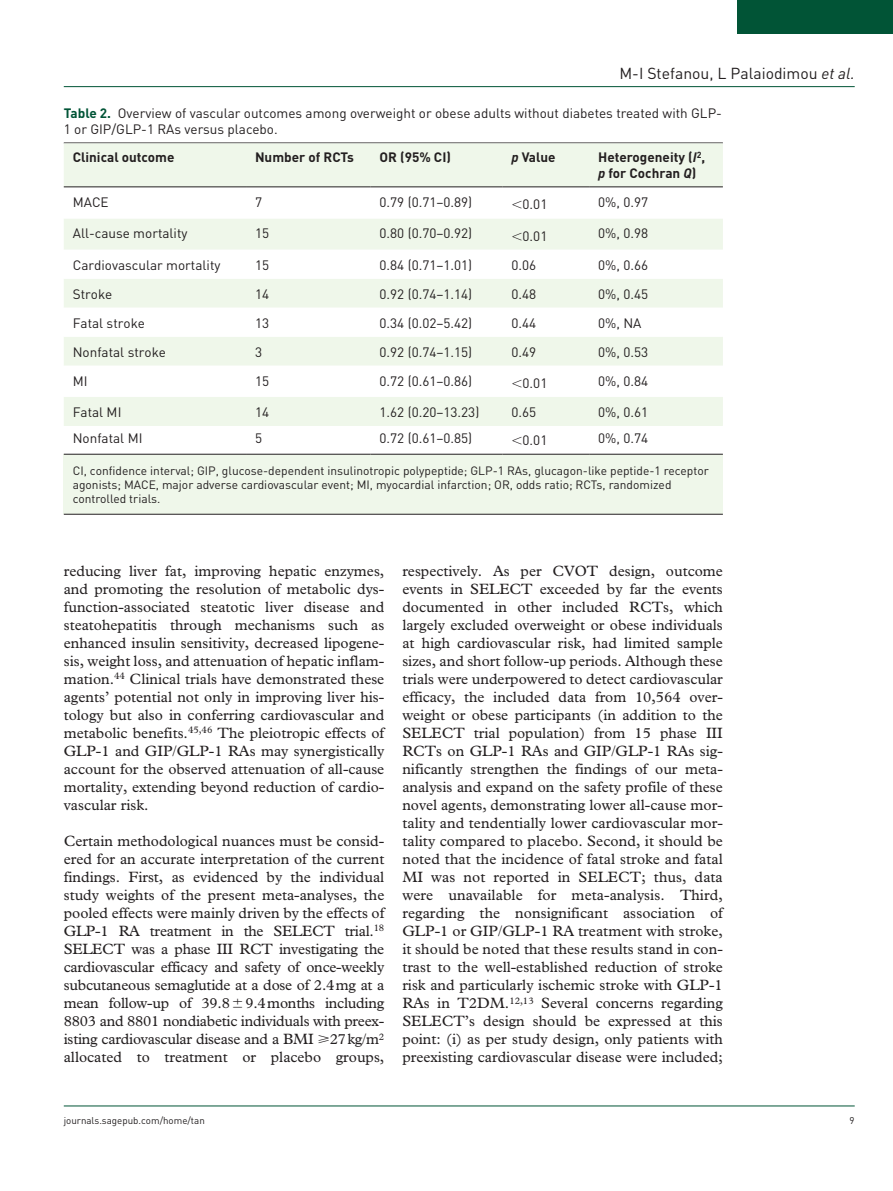
<style>
.page{position:relative;width:893px;height:1191px;background:#fff}
.page>*{position:absolute;margin:0;border:0;box-sizing:border-box;transform-origin:0 0}
.t1{font:15.75px "DIN";color:#231f20}
.t2{font:15px/18px "Plantin Std";color:#231f20;text-align:justify}
.t3{font:13.5px/15.8px "DIN";color:#231f20}
.t4{font:700 13.5px/15.8px "DIN";color:#231f20}
.t5{font:12px/14.2px "DIN";color:#231f20}
.t6{font:9.75px "DIN";color:#231f20}
.s1{font-style:italic}
.s2{font-weight:700;color:#015436}
</style>
<div class="page">
<hr style="left:64px;top:86px;width:791px;height:1px;background:#015436">
<hr style="left:64px;top:1105px;width:791px;height:1px;background:#015436">
<div style="left:738px;top:0;width:155px;height:34px;background:#015436"></div>
<div style="left:64px;top:454px;width:659px;height:59px;background:#eff7ea"></div>
<hr style="left:64px;top:514px;width:659px;height:1px;background:#231f20">
<div style="left:64px;top:143px;width:659px;height:43px;background:#eff7ea"></div>
<svg style="left:64px;top:187px;width:659px;height:267px"></svg>
<hr style="left:64px;top:186px;width:182px;height:1px;background:#231f20">
<hr style="left:246px;top:186px;width:124px;height:1px;background:#231f20">
<hr style="left:370px;top:186px;width:132px;height:1px;background:#231f20">
<hr style="left:502px;top:186px;width:87px;height:1px;background:#231f20">
<hr style="left:589px;top:186px;width:134px;height:1px;background:#231f20">
<hr style="left:64px;top:454px;width:182px;height:1px;background:#231f20">
<hr style="left:246px;top:454px;width:124px;height:1px;background:#231f20">
<hr style="left:370px;top:454px;width:132px;height:1px;background:#231f20">
<hr style="left:502px;top:454px;width:87px;height:1px;background:#231f20">
<hr style="left:589px;top:454px;width:134px;height:1px;background:#231f20">
<svg style="left:512px;top:201px;width:9px;height:8px"></svg>
<svg style="left:512px;top:232px;width:9px;height:8px"></svg>
<svg style="left:512px;top:380px;width:9px;height:7px"></svg>
<svg style="left:512px;top:437px;width:9px;height:8px"></svg>
<p class="t1" style="left:619px;top:63px;width:237px">M-I Stefanou, L Palaiodimou <span class="s1">et al.</span></p>
<p class="t3" style="left:64px;top:105px;width:660px"><span class="s2">Table 2.</span> Overview of vascular outcomes among overweight or obese adults without diabetes treated with GLP-<br>1 or GIP/GLP-1 RAs versus placebo.</p>
<p class="t4" style="left:73px;top:149px;width:103px">Clinical outcome</p>
<p class="t4" style="left:255px;top:149px;width:100px">Number of RCTs</p>
<p class="t4" style="left:379px;top:149px;width:73px">OR (95% CI)</p>
<p class="t4" style="left:511px;top:149px;width:46px"><span class="s1">p</span> Value</p>
<p class="t4" style="left:598px;top:149px;width:109px">Heterogeneity (<span class="s1">I</span><sup>2</sup>, <span class="s1">p</span> for Cochran <span class="s1">Q</span>)</p>
<p class="t3" style="left:73px;top:194px;width:37px">MACE</p>
<p class="t3" style="left:255px;top:194px;width:9px">7</p>
<p class="t3" style="left:379px;top:194px;width:94px">0.79 (0.71–0.89)</p>
<p class="t3" style="left:523px;top:196px;width:26px">0.01</p>
<p class="t3" style="left:598px;top:194px;width:52px">0%, 0.97</p>
<p class="t3" style="left:73px;top:225px;width:116px">All-cause mortality</p>
<p class="t3" style="left:255px;top:225px;width:16px">15</p>
<p class="t3" style="left:379px;top:225px;width:94px">0.80 (0.70–0.92)</p>
<p class="t3" style="left:523px;top:228px;width:26px">0.01</p>
<p class="t3" style="left:598px;top:225px;width:52px">0%, 0.98</p>
<p class="t3" style="left:73px;top:257px;width:149px">Cardiovascular mortality</p>
<p class="t3" style="left:255px;top:257px;width:16px">15</p>
<p class="t3" style="left:379px;top:257px;width:94px">0.84 (0.71–1.01)</p>
<p class="t3" style="left:511px;top:257px;width:26px">0.06</p>
<p class="t3" style="left:598px;top:257px;width:52px">0%, 0.66</p>
<p class="t3" style="left:73px;top:286px;width:41px">Stroke</p>
<p class="t3" style="left:255px;top:286px;width:16px">14</p>
<p class="t3" style="left:379px;top:286px;width:94px">0.92 (0.74–1.14)</p>
<p class="t3" style="left:511px;top:286px;width:26px">0.48</p>
<p class="t3" style="left:598px;top:286px;width:52px">0%, 0.45</p>
<p class="t3" style="left:73px;top:315px;width:74px">Fatal stroke</p>
<p class="t3" style="left:255px;top:315px;width:16px">13</p>
<p class="t3" style="left:379px;top:315px;width:94px">0.34 (0.02–5.42)</p>
<p class="t3" style="left:511px;top:315px;width:26px">0.44</p>
<p class="t3" style="left:598px;top:315px;width:45px">0%, NA</p>
<p class="t3" style="left:73px;top:344px;width:95px">Nonfatal stroke</p>
<p class="t3" style="left:255px;top:344px;width:9px">3</p>
<p class="t3" style="left:379px;top:344px;width:94px">0.92 (0.74–1.15)</p>
<p class="t3" style="left:511px;top:344px;width:26px">0.49</p>
<p class="t3" style="left:598px;top:344px;width:52px">0%, 0.53</p>
<p class="t3" style="left:73px;top:373px;width:16px">MI</p>
<p class="t3" style="left:255px;top:373px;width:16px">15</p>
<p class="t3" style="left:379px;top:373px;width:94px">0.72 (0.61–0.86)</p>
<p class="t3" style="left:523px;top:375px;width:26px">0.01</p>
<p class="t3" style="left:598px;top:373px;width:52px">0%, 0.84</p>
<p class="t3" style="left:73px;top:404px;width:50px">Fatal MI</p>
<p class="t3" style="left:255px;top:404px;width:16px">14</p>
<p class="t3" style="left:379px;top:404px;width:101px">1.62 (0.20–13.23)</p>
<p class="t3" style="left:511px;top:404px;width:26px">0.65</p>
<p class="t3" style="left:598px;top:404px;width:52px">0%, 0.61</p>
<p class="t3" style="left:73px;top:430px;width:71px">Nonfatal MI</p>
<p class="t3" style="left:255px;top:430px;width:9px">5</p>
<p class="t3" style="left:379px;top:430px;width:94px">0.72 (0.61–0.85)</p>
<p class="t3" style="left:523px;top:432px;width:26px">0.01</p>
<p class="t3" style="left:598px;top:430px;width:52px">0%, 0.74</p>
<p class="t5" style="left:73px;top:463px;width:637px">CI, confidence interval; GIP, glucose-dependent insulinotropic polypeptide; GLP-1 RAs, glucagon-like peptide-1 receptor agonists; MACE, major adverse cardiovascular event; MI, myocardial infarction; OR, odds ratio; RCTs, randomized controlled trials.</p>
<p class="t2" style="left:64px;top:561px;width:322px">reducing liver fat, improving hepatic enzymes, and promoting the resolution of metabolic dys&shy;function-associated steatotic liver disease and steatohepatitis through mechanisms such as enhanced insulin sensitivity, decreased lipogene&shy;sis, weight loss, and attenuation of hepatic inflam&shy;mation.<sup>44</sup> Clinical trials have demonstrated these agents’ potential not only in improving liver his&shy;tology but also in conferring cardiovascular and metabolic benefits.<sup>45,46</sup> The pleiotropic effects of GLP-1 and GIP/GLP-1 RAs may synergistically account for the observed attenuation of all-cause mortality, extending beyond reduction of cardio&shy;vascular risk.</p>
<p class="t2" style="left:64px;top:831px;width:322px">Certain methodological nuances must be consid&shy;ered for an accurate interpretation of the current findings. First, as evidenced by the individual study weights of the present meta-analyses, the pooled effects were mainly driven by the effects of GLP-1 RA treatment in the SELECT trial.<sup>18<br></sup>SELECT was a phase III RCT investigating the cardiovascular efficacy and safety of once-weekly subcutaneous semaglutide at a dose of 2.4mg at a mean follow-up of 39.8 9.4months including 8803 and 8801 nondiabetic individuals with preex&shy;isting cardiovascular disease and a BMI ⩾27kg/m<sup>2 </sup>allocated to treatment or placebo groups,</p>
<p class="t2" style="left:402px;top:561px;width:322px">respectively. As per CVOT design, outcome events in SELECT exceeded by far the events documented in other included RCTs, which largely excluded overweight or obese individuals at high cardiovascular risk, had limited sample sizes, and short follow-up periods. Although these trials were underpowered to detect cardiovascular efficacy, the included data from 10,564 over&shy;weight or obese participants (in addition to the SELECT trial population) from 15 phase III RCTs on GLP-1 RAs and GIP/GLP-1 RAs sig&shy;nificantly strengthen the findings of our meta&shy;analysis and expand on the safety profile of these novel agents, demonstrating lower all-cause mor&shy;tality and tendentially lower cardiovascular mor&shy;tality compared to placebo. Second, it should be noted that the incidence of fatal stroke and fatal MI was not reported in SELECT; thus, data were unavailable for meta-analysis. Third, regarding the nonsignificant association of GLP-1 or GIP/GLP-1 RA treatment with stroke, it should be noted that these results stand in con&shy;trast to the well-established reduction of stroke risk and particularly ischemic stroke with GLP-1<br>RAs in T2DM.<sup>12,13</sup> Several concerns regarding SELECT’s design should be expressed at this point: (i) as per study design, only patients with preexisting cardiovascular disease were included;</p>
<p class="t6" style="left:64px;top:1114px;width:143px">journals.sagepub.com/home/tan</p>
<p class="t6" style="left:850px;top:1114px;width:7px">9</p>
</div>
